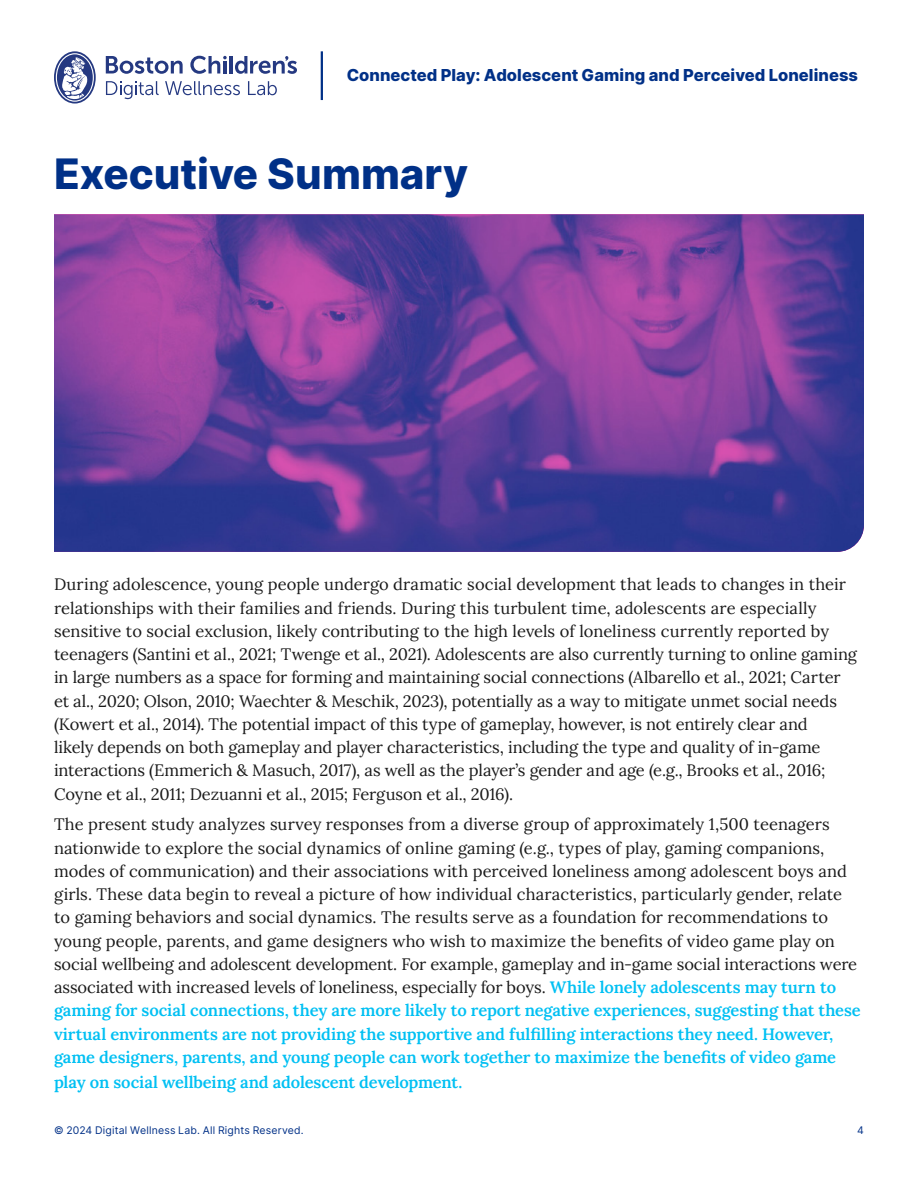
<style>
.page{position:relative;width:918px;height:1188px;background:#fff}
.page>*{position:absolute;margin:0;border:0;box-sizing:border-box;transform-origin:0 0}
.t1{font:800 42px "Inter";color:#003087}
.t2{font:16.5px/23.2px "Lora";color:#1a1a1a}
.t3{font:800 16.5px "Inter";letter-spacing:.005em;color:#003087}
.t4{font:600 16.5px "Lora";letter-spacing:-.015em;color:#00c0f3}
.t5{font:10.5px "Inter";letter-spacing:.015em;color:#003087}
.s1{font-weight:600;color:#00c0f3}
</style>
<div class="page">
<svg style="left:235px;top:56px;width:62px;height:18px"></svg>
<hr style="left:230px;top:56px;width:3px;height:18px;background:#253981">
<svg style="left:106px;top:56px;width:77px;height:18px"></svg>
<svg style="left:190px;top:56px;width:37px;height:18px"></svg>
<svg style="left:106px;top:81px;width:53px;height:18px"></svg>
<svg style="left:165px;top:81px;width:75px;height:14px"></svg>
<svg style="left:248px;top:81px;width:29px;height:14px"></svg>
<svg style="left:54px;top:51px;width:42px;height:53px"></svg>
<hr style="left:321px;top:51px;width:2px;height:49px;background:#003087">
<img style="left:54px;top:214px;width:810px;height:338px">
<p class="t3" style="left:347px;top:63px;width:513px">Connected Play: Adolescent Gaming and Perceived Loneliness</p>
<h1 class="t1" style="left:54px;top:143px;width:416px">Executive Summary</h1>
<p class="t2" style="left:54px;top:572px;width:805px">During adolescence, young people undergo dramatic social development that leads to changes in their relationships with their families and friends. During this turbulent time, adolescents are especially sensitive to social exclusion, likely contributing to the high levels of loneliness currently reported by teenagers (Santini et al., 2021; Twenge et al., 2021). Adolescents are also currently turning to online gaming in large numbers as a space for forming and maintaining social connections (Albarello et al., 2021; Carter et al., 2020; Olson, 2010; Waechter &amp; Meschik, 2023), potentially as a way to mitigate unmet social needs (Kowert et al., 2014). The potential impact of this type of gameplay, however, is not entirely clear and<br>likely depends on both gameplay and player characteristics, including the type and quality of in-game interactions (Emmerich &amp; Masuch, 2017), as well as the player’s gender and age (e.g., Brooks et al., 2016; Coyne et al., 2011; Dezuanni et al., 2015; Ferguson et al., 2016).</p>
<p class="t2" style="left:54px;top:812px;width:808px">The present study analyzes survey responses from a diverse group of approximately 1,500 teenagers nationwide to explore the social dynamics of online gaming (e.g., types of play, gaming companions, modes of communication) and their associations with perceived loneliness among adolescent boys and girls. These data begin to reveal a picture of how individual characteristics, particularly gender, relate to gaming behaviors and social dynamics. The results serve as a foundation for recommendations to young people, parents, and game designers who wish to maximize the benefits of video game play on social wellbeing and adolescent development. For example, gameplay and in-game social interactions were associated with increased levels of loneliness, especially for boys. <span class="s1">While lonely adolescents may turn to gaming for social connections, they are more likely to report negative experiences, suggesting that these virtual environments are not providing the supportive and fulfilling interactions they need. However, game designers, parents, and young people can work together to maximize the benefits of video game</span></p>
<p class="t4" style="left:54px;top:1069px;width:410px">play on social wellbeing and adolescent development.</p>
<p class="t5" style="left:54px;top:1123px;width:251px">© 2024 Digital Wellness Lab. All Rights Reserved.</p>
<p class="t5" style="left:857px;top:1123px;width:8px">4</p>
</div>
